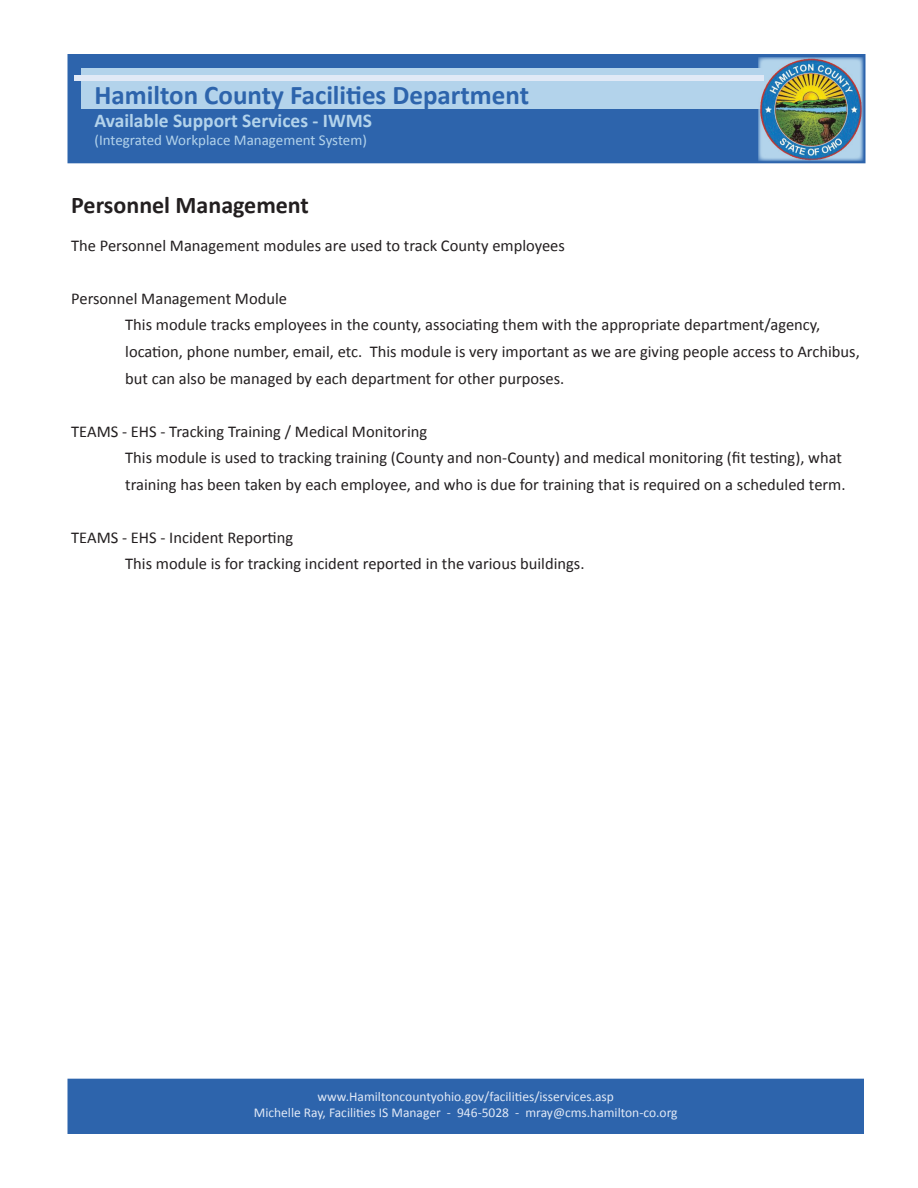
<style>
.page{position:relative;width:918px;height:1188px;background:#fff}
.page>*{position:absolute;margin:0;border:0;box-sizing:border-box;transform-origin:0 0}
.t1{font:700 27px "Calibri";color:#2d64ac}
.t2{font:700 24px "Calibri";color:#231f20}
.t3{font:700 19.5px "Calibri";color:#b3d3eb}
.t4{font:16.5px "Calibri";color:#231f20}
.t5{font:15px "Calibri";color:#b3d3eb}
.t6{font:13.5px/16.2px "Calibri";color:#e1e9f6;text-align:center}
</style>
<div class="page">
<div style="left:68px;top:54px;width:798px;height:109px;background:#2d64ac"></div>
<div style="left:81px;top:68px;width:717px;height:41px;background:#b3d3eb"></div>
<img style="left:758px;top:57px;width:105px;height:104px">
<div style="left:74px;top:75px;width:690px;height:6px;background:#e1e9f6"></div>
<div style="left:68px;top:1079px;width:796px;height:55px;background:#2d64ac"></div>
<h1 class="t1" style="left:94px;top:78px;width:436px">Hamilton County Facilities Department</h1>
<p class="t3" style="left:94px;top:109px;width:279px">Available Support Services - IWMS</p>
<p class="t5" style="left:94px;top:131px;width:274px">(Integrated Workplace Management System)</p>
<p class="t2" style="left:71px;top:190px;width:239px">Personnel Management</p>
<p class="t4" style="left:71px;top:235px;width:495px">The Personnel Management modules are used to track County employees</p>
<p class="t4" style="left:71px;top:288px;width:217px">Personnel Management Module</p>
<p class="t4" style="left:125px;top:315px;width:697px">This module tracks employees in the county, associating them with the appropriate department/agency,</p>
<p class="t4" style="left:125px;top:341px;width:736px">location, phone number, email, etc. This module is very important as we are giving people access to Archibus,</p>
<p class="t4" style="left:125px;top:368px;width:441px">but can also be managed by each department for other purposes.</p>
<p class="t4" style="left:71px;top:421px;width:358px">TEAMS - EHS - Tracking Training / Medical Monitoring</p>
<p class="t4" style="left:125px;top:447px;width:718px">This module is used to tracking training (County and non-County) and medical monitoring (fit testing), what</p>
<p class="t4" style="left:125px;top:474px;width:722px">training has been taken by each employee, and who is due for training that is required on a scheduled term.</p>
<p class="t4" style="left:71px;top:527px;width:223px">TEAMS - EHS - Incident Reporting</p>
<p class="t4" style="left:125px;top:554px;width:461px">This module is for tracking incident reported in the various buildings.</p>
<p class="t6" style="left:254px;top:1088px;width:425px">www.Hamiltoncountyohio.gov/facilities/isservices.asp<br>Michelle Ray, Facilities IS Manager - 946-5028 - mray@cms.hamilton-co.org</p>
</div>
